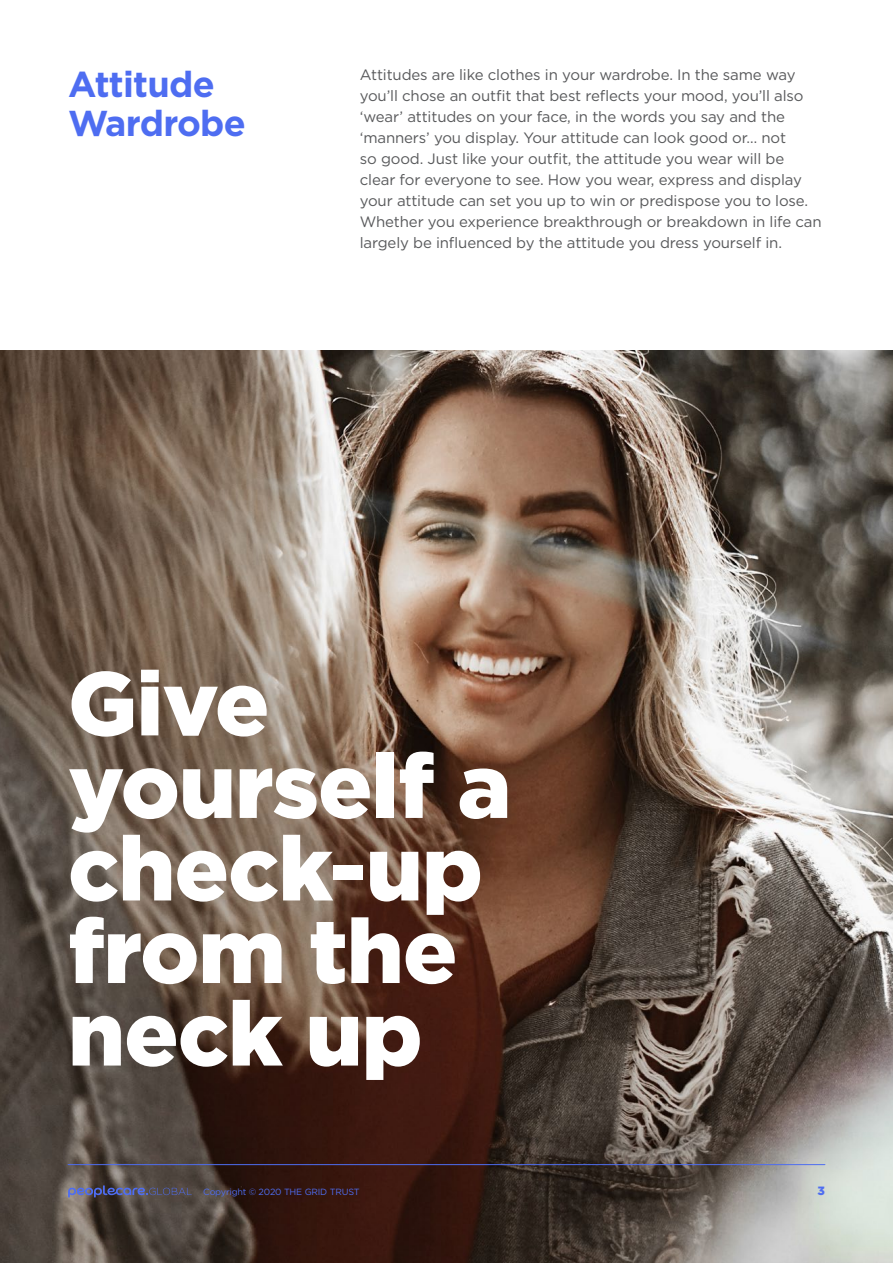
<style>
.page{position:relative;width:893px;height:1263px;background:#fff}
.page>*{position:absolute;margin:0;border:0;box-sizing:border-box;transform-origin:0 0}
.t1{font:900 90px/82.5px "Gotham";letter-spacing:-.01em;color:#fff}
.t2{font:700 36px/39px "Gotham";letter-spacing:-.02em;color:#4e6df1}
.t3{font:15px/21px "Gotham";letter-spacing:-.01em;color:#58595b}
.t4{font:900 12px "Gotham";color:#4e6df1}
.t5{font:9px "Gotham";letter-spacing:-.02em;color:#4e6df1}
</style>
<div class="page">
<img style="left:0;top:351px;width:893px;height:912px">
<hr style="left:68px;top:1164px;width:757px;height:1px;background:#4e6df1">
<svg style="left:68px;top:1185px;width:123px;height:12px"></svg>
<h2 class="t2" style="left:68px;top:64px;width:179px">Attitude<br>Wardrobe</h2>
<p class="t3" style="left:360px;top:64px;width:463px">Attitudes are like clothes in your wardrobe. In the same way you’ll chose an outfit that best reflects your mood, you’ll also ‘wear’ attitudes on your face, in the words you say and the ‘manners’ you display. Your attitude can look good or… not<br>so good. Just like your outfit, the attitude you wear will be clear for everyone to see. How you wear, express and display your attitude can set you up to win or predispose you to lose.<br>Whether you experience breakthrough or breakdown in life can largely be influenced by the attitude you dress yourself in.</p>
<h1 class="t1" style="left:68px;top:661px;width:445px">Give yourself a check-up from the neck up</h1>
<p class="t5" style="left:203px;top:1186px;width:158px">Copyright © 2020 THE GRID TRUST</p>
<p class="t4" style="left:817px;top:1182px;width:9px">3</p>
</div>
